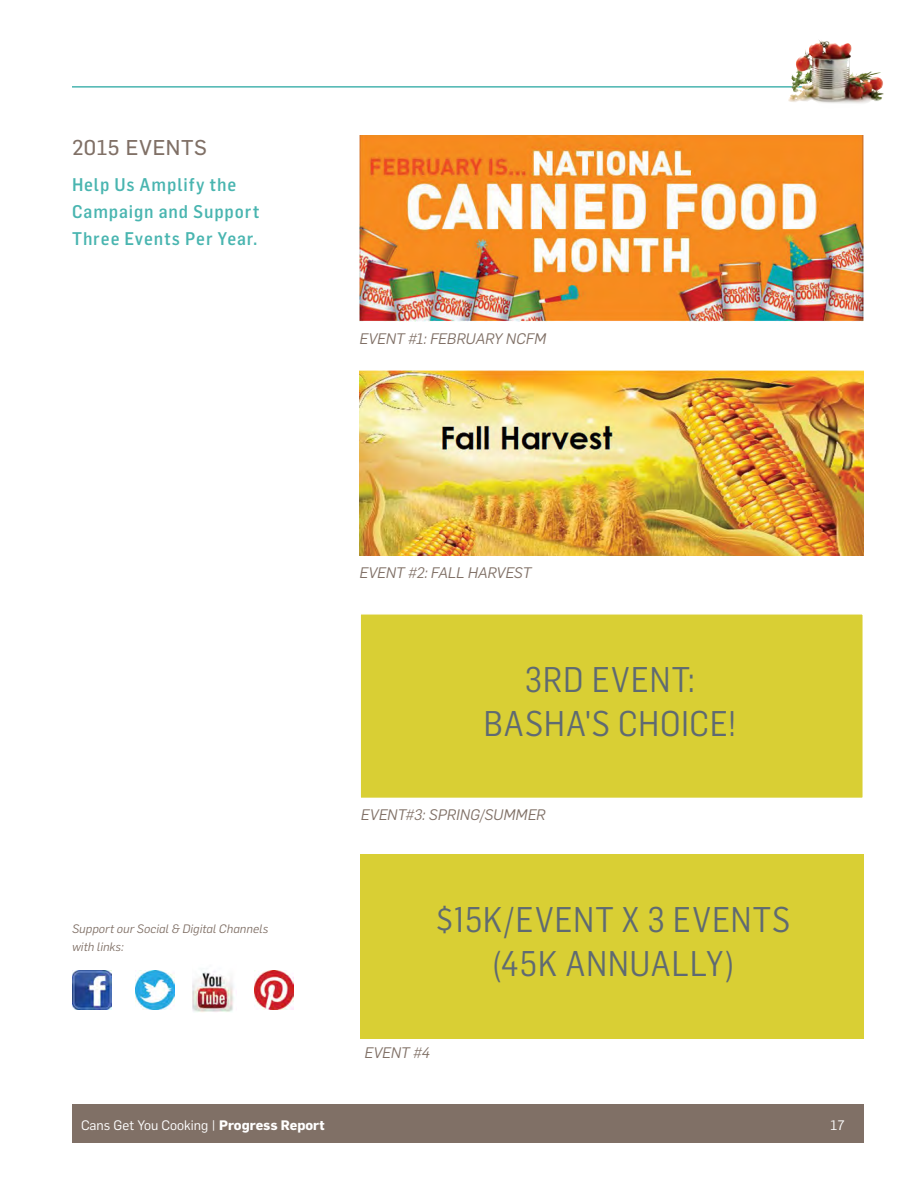
<style>
.page{position:relative;width:918px;height:1188px;background:#fff}
.page>*{position:absolute;margin:0;border:0;box-sizing:border-box;transform-origin:0 0}
.t1{font:34.95px/43.8px "Flama Semicondensed";letter-spacing:.02em;color:#5f6a72;text-align:center}
.t2{font:21px "Flama Basic";letter-spacing:.025em;color:#807066}
.t3{font:500 18px/27px "Flama Semicondensed";letter-spacing:.05em;color:#49b5b0}
.t4{font:italic 15px "Flama";letter-spacing:-.005em;color:#807066}
.t5{font:13.5px "Flama";color:#fff}
.t6{font:italic 12px/18px "Flama";letter-spacing:.01em;color:#807066}
.s1{font-weight:700}
</style>
<div class="page">
<hr style="left:72px;top:86px;width:810px;height:2px;background:#49b5b0">
<img style="left:791px;top:40px;width:30px;height:53px">
<img style="left:254px;top:970px;width:40px;height:40px">
<img style="left:135px;top:970px;width:39px;height:40px">
<img style="left:192px;top:969px;width:42px;height:43px">
<img style="left:72px;top:970px;width:39px;height:40px">
<div style="left:72px;top:1104px;width:792px;height:39px;background:#807066"></div>
<img style="left:359px;top:135px;width:505px;height:186px">
<img style="left:359px;top:371px;width:505px;height:185px">
<div style="left:359px;top:613px;width:505px;height:186px;background:#d9cf34;border:1px solid #fff"></div>
<div style="left:360px;top:854px;width:503px;height:185px;background:#d9cf34"></div>
<h2 class="t2" style="left:72px;top:133px;width:136px">2015 EVENTS</h2>
<p class="t3" style="left:72px;top:170px;width:189px">Help Us Amplify the<br>Campaign and Support<br>Three Events Per Year.</p>
<p class="t6" style="left:72px;top:919px;width:198px">Support our Social &amp; Digital Channels with links:</p>
<p class="t4" style="left:359px;top:328px;width:188px">EVENT #1: FEBRUARY NCFM</p>
<p class="t4" style="left:359px;top:562px;width:174px">EVENT #2: FALL HARVEST</p>
<h1 class="t1" style="left:483px;top:656px;width:254px">3RD EVENT:<br>BASHA'S CHOICE!</h1>
<p class="t4" style="left:361px;top:805px;width:186px">EVENT#3: SPRING/SUMMER</p>
<h1 class="t1" style="left:436px;top:897px;width:356px">$15K/EVENT X 3 EVENTS (45K ANNUALLY)</h1>
<p class="t4" style="left:364px;top:1043px;width:67px">EVENT #4</p>
<p class="t5" style="left:81px;top:1116px;width:245px">Cans Get You Cooking | <span class="s1">Progress Report</span></p>
<p class="t5" style="left:831px;top:1116px;width:15px">17</p>
</div>
